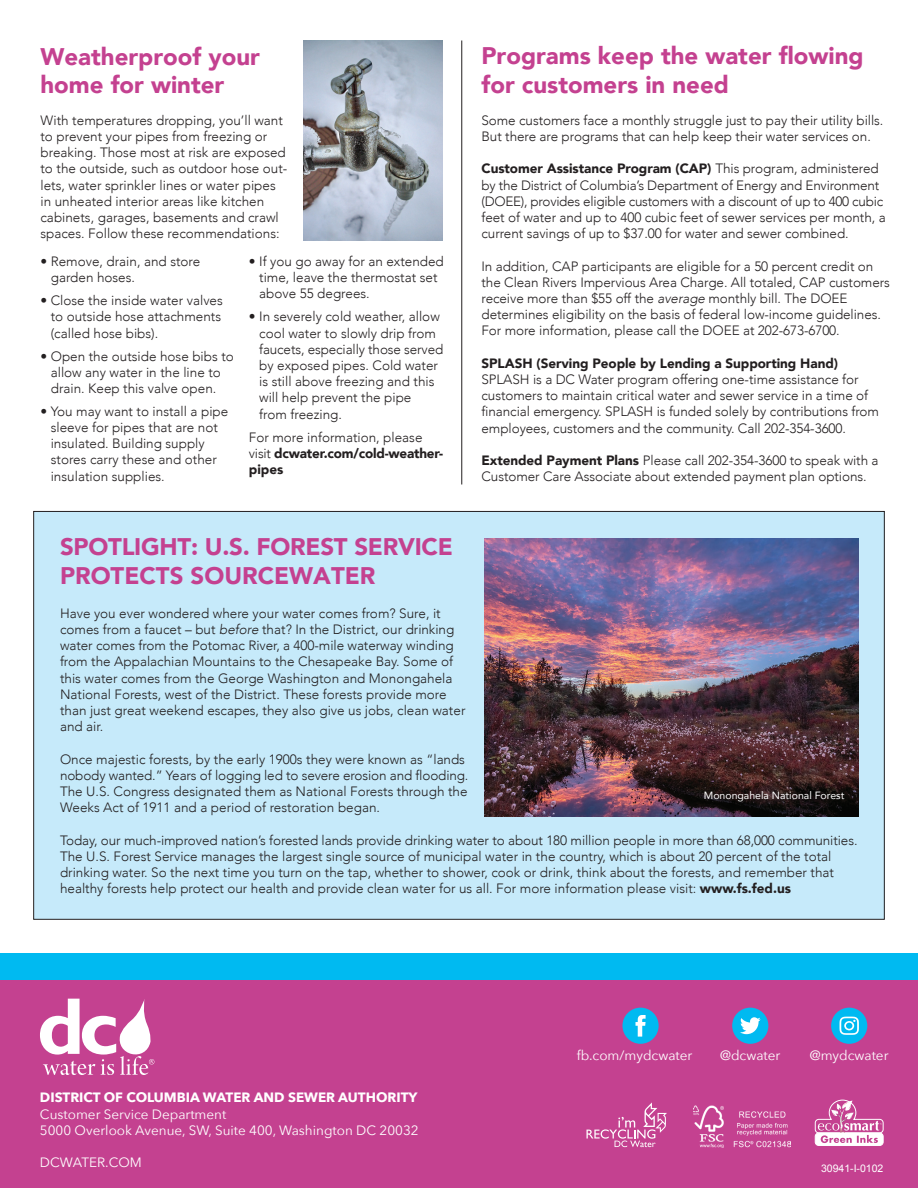
<style>
.page{position:relative;width:918px;height:1188px;background:#fff}
.page>*{position:absolute;margin:0;border:0;box-sizing:border-box;transform-origin:0 0}
.t1{font:900 24px/28.8px "Avenir";color:#c44190}
.t2{font:300 13.5px/16.2px "Avenir";color:#231f20}
.t3{font:13.5px "Avenir Next";color:#fff}
.t4{font:700 13.5px "Avenir Next";color:#fff}
.t5{font:10.5px "Avenir";color:#fff}
.t6{font:10.5px "Arial";color:#fff}
.s1{font-weight:900}
.s2{font-style:italic}
</style>
<div class="page">
<div style="left:0;top:980px;width:918px;height:208px;background:#c44190"></div>
<svg style="left:586px;top:1102px;width:81px;height:45px"></svg>
<img style="left:693px;top:1105px;width:98px;height:42px">
<svg style="left:40px;top:999px;width:114px;height:76px"></svg>
<svg style="left:622px;top:1008px;width:37px;height:36px"></svg>
<svg style="left:732px;top:1008px;width:36px;height:36px"></svg>
<div style="left:0;top:953px;width:918px;height:27px;background:#00baf1"></div>
<hr style="left:462px;top:40px;width:1px;height:444px;background:#231f20">
<div style="left:831px;top:1008px;width:36px;height:36px;background:#00baf1;border-radius:50%"></div>
<div style="left:34px;top:511px;width:850px;height:408px;background:#c6eafa"></div>
<img style="left:485px;top:538px;width:374px;height:279px">
<img style="left:303px;top:40px;width:139px;height:201px">
<div style="left:815px;top:1133px;width:68px;height:13px;border:1px solid #fff;border-radius:4px"></div>
<svg style="left:815px;top:1099px;width:69px;height:46px"></svg>
<svg style="left:840px;top:1017px;width:19px;height:18px"></svg>
<p class="t1" style="left:40px;top:41px;width:221px">Weatherproof your home for winter</p>
<p class="t2" style="left:40px;top:112px;width:248px">With temperatures dropping, you’ll want to prevent your pipes from freezing or breaking. Those most at risk are exposed to the outside, such as outdoor hose out&shy;lets, water sprinkler lines or water pipes in unheated interior areas like kitchen cabinets, garages, basements and crawl spaces. Follow these recommendations:</p>
<p class="t2" style="left:51px;top:253px;width:151px;text-indent:-10px">• Remove, drain, and store garden hoses.</p>
<p class="t2" style="left:51px;top:292px;width:174px;text-indent:-10px">• Close the inside water valves to outside hose attachments (called hose bibs).</p>
<p class="t2" style="left:40px;top:348px;width:195px;text-align:center">• Open the outside hose bibs to allow any water in the line to drain. Keep this valve open.</p>
<p class="t2" style="left:51px;top:403px;width:179px;text-indent:-10px">• You may want to install a pipe sleeve for pipes that are not insulated. Building supply stores carry these and other insulation supplies.</p>
<p class="t2" style="left:259px;top:253px;width:186px;text-indent:-10px">• If you go away for an extended time, leave the thermostat set above 55 degrees.</p>
<p class="t2" style="left:259px;top:309px;width:186px;text-indent:-10px">• In severely cold weather, allow cool water to slowly drip from faucets, especially those served by exposed pipes. Cold water is still above freezing and this will help prevent the pipe<br>from freezing.</p>
<p class="t2" style="left:249px;top:429px;width:196px">For more information, please visit <span class="s1">dcwater.com/cold-weather&shy;pipes</span></p>
<p class="t1" style="left:60px;top:532px;width:394px">SPOTLIGHT: U.S. FOREST SERVICE<br>PROTECTS SOURCEWATER</p>
<p class="t1" style="left:482px;top:41px;width:384px">Programs keep the water flowing for customers in need</p>
<p class="t2" style="left:482px;top:112px;width:403px">Some customers face a monthly struggle just to pay their utility bills.<br>But there are programs that can help keep their water services on.</p>
<p class="t2" style="left:482px;top:161px;width:406px"><span class="s1">Customer Assistance Program (CAP)</span> This program, administered by the District of Columbia’s Department of Energy and Environment (DOEE), provides eligible customers with a discount of up to 400 cubic feet of water and up to 400 cubic feet of sewer services per month, a current savings of up to $37.00 for water and sewer combined.</p>
<p class="t2" style="left:482px;top:258px;width:410px">In addition, CAP participants are eligible for a 50 percent credit on the Clean Rivers Impervious Area Charge. All totaled, CAP customers receive more than $55 off the <span class="s2">average</span> monthly bill. The DOEE determines eligibility on the basis of federal low-income guidelines.<br>For more information, please call the DOEE at 202-673-6700.</p>
<p class="t2" style="left:482px;top:355px;width:399px"><span class="s1">SPLASH (Serving People by Lending a Supporting Hand)<br></span>SPLASH is a DC Water program offering one-time assistance for customers to maintain critical water and sewer service in a time of financial emergency. SPLASH is funded solely by contributions from employees, customers and the community. Call 202-354-3600.</p>
<p class="t2" style="left:482px;top:452px;width:399px"><span class="s1">Extended Payment Plans</span> Please call 202-354-3600 to speak with a<br>Customer Care Associate about extended payment plan options.</p>
<p class="t2" style="left:60px;top:605px;width:407px">Have you ever wondered where your water comes from? Sure, it comes from a faucet – but <span class="s2">before</span> that? In the District, our drinking water comes from the Potomac River, a 400-mile waterway winding from the Appalachian Mountains to the Chesapeake Bay. Some of this water comes from the George Washington and Monongahela National Forests, west of the District. These forests provide more than just great weekend escapes, they also give us jobs, clean water and air.</p>
<p class="t2" style="left:60px;top:751px;width:410px">Once majestic forests, by the early 1900s they were known as “lands nobody wanted.” Years of logging led to severe erosion and flooding.<br>The U.S. Congress designated them as National Forests through the Weeks Act of 1911 and a period of restoration began.</p>
<p class="t2" style="left:60px;top:832px;width:799px">Today, our much-improved nation’s forested lands provide drinking water to about 180 million people in more than 68,000 communities.<br>The U.S. Forest Service manages the largest single source of municipal water in the country, which is about 20 percent of the total drinking water. So the next time you turn on the tap, whether to shower, cook or drink, think about the forests, and remember that healthy forests help protect our health and provide clean water for us all. For more information please visit: <span class="s1">www.fs.fed.us</span></p>
<p class="t5" style="left:704px;top:787px;width:142px">Monongahela National Forest</p>
<p class="t4" style="left:40px;top:1086px;width:379px">DISTRICT OF COLUMBIA WATER AND SEWER AUTHORITY</p>
<p class="t3" style="left:40px;top:1103px;width:188px">Customer Service Department</p>
<p class="t3" style="left:40px;top:1119px;width:380px">5000 Overlook Avenue, SW, Suite 400, Washington DC 20032</p>
<p class="t3" style="left:40px;top:1151px;width:103px">DCWATER.COM</p>
<p class="t3" style="left:577px;top:1044px;width:117px">fb.com/mydcwater</p>
<p class="t3" style="left:720px;top:1044px;width:62px">@dcwater</p>
<p class="t3" style="left:810px;top:1044px;width:80px">@mydcwater</p>
<p class="t6" style="left:821px;top:1161px;width:64px">30941-I-0102</p>
</div>
